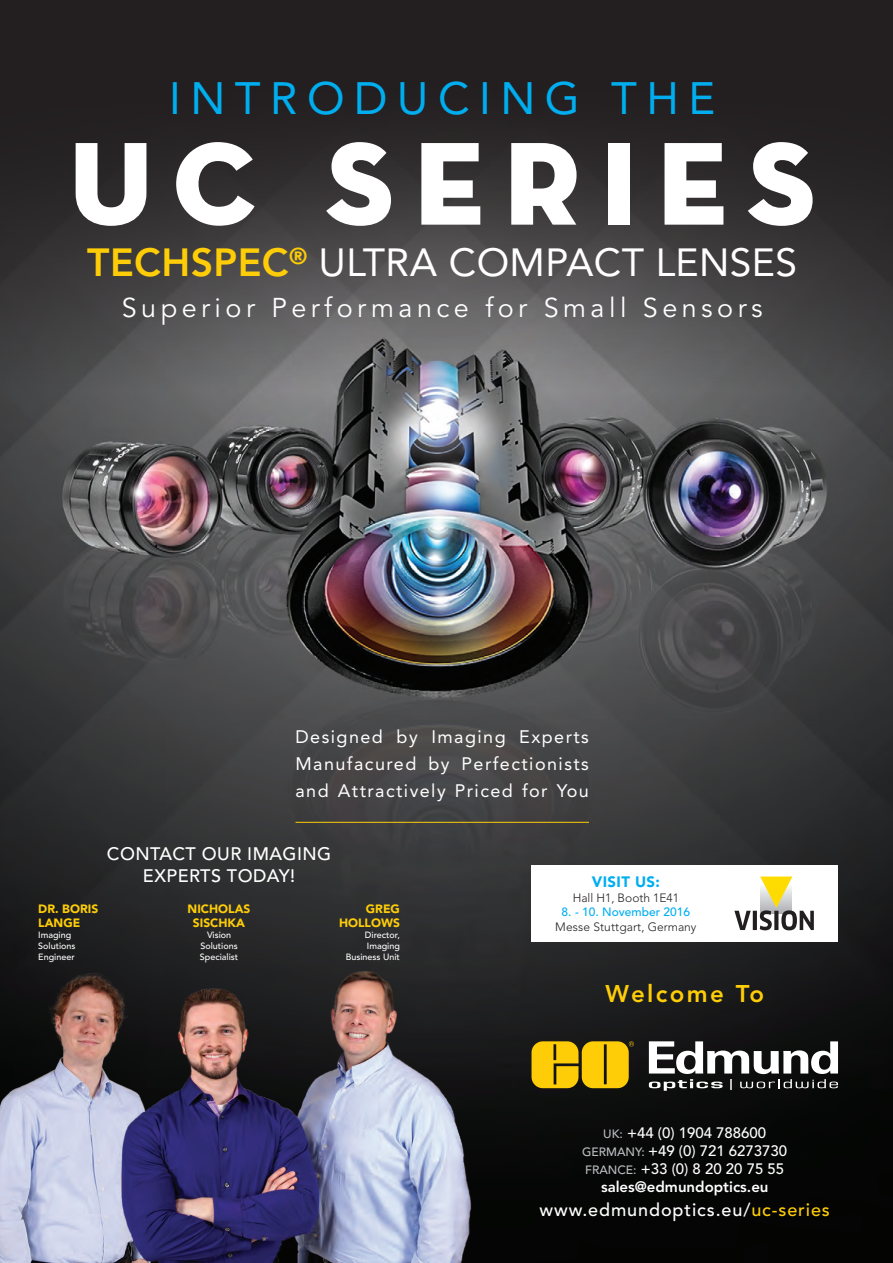
<style>
.page{position:relative;width:893px;height:1263px;background:#fff}
.page>*{position:absolute;margin:0;border:0;box-sizing:border-box;transform-origin:0 0}
.t1{font:120px "Neutra Disp Titling";letter-spacing:.17em;color:#fff}
.t2{font:45px "Avenir";letter-spacing:.21em;color:#00aeef}
.t3{font:39px "Avenir";letter-spacing:.01em;color:#fff}
.t4{font:27px "Avenir";letter-spacing:.165em;color:#fff}
.t5{font:800 24px "Avenir";letter-spacing:.1em;color:#fecd08}
.t6{font:18px/27px "Avenir";letter-spacing:.08em;color:#fff;text-align:justify}
.t7{font:500 18px/21.6px "Avenir";letter-spacing:.025em;color:#fff;text-align:center}
.t8{font:500 18px "Avenir";letter-spacing:.05em;color:#fff}
.t9{font:500 15px/18px "Avenir";color:#fff;text-align:center}
.t10{font:900 15px "Avenir";letter-spacing:.025em;color:#00aeef}
.t11{font:300 12px/14.4px "Avenir";color:#231f20;text-align:center}
.t12{font:900 12px/14.4px "Avenir";color:#fecd08}
.t13{font:500 9px/10.8px "Avenir";color:#fff}
.s1{font-weight:800;color:#fecd08}
.s2{font-weight:500;color:#00aeef}
.s3{font-size:12px;color:#bcbdc0}
.s4{font-weight:800}
.s5{color:#fecd08}
</style>
<div class="page">
<img style="left:0;top:393px;width:893px;height:870px">
<hr style="left:296px;top:822px;width:293px;height:1px;background:#fecd08">
<svg style="left:0;top:0;width:893px;height:393px;background:#3a3839"></svg>
<svg style="left:649px;top:1041px;width:189px;height:50px"></svg>
<svg style="left:531px;top:1041px;width:103px;height:47px;background:#d0a90a"></svg>
<img style="left:0;top:949px;width:487px;height:314px">
<div style="left:531px;top:865px;width:307px;height:77px;background:#fff"></div>
<svg style="left:734px;top:876px;width:80px;height:54px"></svg>
<svg style="left:888px;top:1258px;width:5px;height:5px"></svg>
<p class="t2" style="left:169px;top:73px;width:547px">INTRODUCING THE</p>
<p class="t1" style="left:69px;top:109px;width:748px">UC SERIES</p>
<p class="t3" style="left:87px;top:240px;width:711px"><span class="s1">TECHSPEC</span><sup>®</sup> ULTRA COMPACT LENSES</p>
<p class="t4" style="left:122px;top:292px;width:642px">Superior Performance for Small Sensors</p>
<p class="t6" style="left:296px;top:723px;width:295px">Designed by Imaging Experts Manufacured by Perfectionists and Attractively Priced for You</p>
<p class="t12" style="left:38px;top:901px;width:61px">DR. BORIS<br>LANGE</p>
<p class="t13" style="left:38px;top:930px;width:39px">Imaging<br>Solutions<br>Engineer</p>
<p class="t7" style="left:107px;top:844px;width:226px">CONTACT OUR IMAGING<br>EXPERTS TODAY!</p>
<p class="t12" style="left:188px;top:901px;width:64px;text-align:center">NICHOLAS<br>SISCHKA</p>
<p class="t13" style="left:200px;top:930px;width:40px;text-align:center">Vision<br>Solutions<br>Specialist</p>
<p class="t12" style="left:339px;top:901px;width:62px;text-align:right">GREG<br>HOLLOWS</p>
<p class="t13" style="left:346px;top:930px;width:56px;text-align:right">Director,<br>Imaging<br>Business Unit</p>
<p class="t10" style="left:592px;top:873px;width:70px">VISIT US:</p>
<p class="t11" style="left:573px;top:890px;width:108px">Hall H1, Booth 1E41</p>
<p class="t11" style="left:555px;top:905px;width:143px"><span class="s2">8. - 10. November 2016<br></span>Messe Stuttgart, Germany</p>
<p class="t5" style="left:606px;top:980px;width:160px">Welcome To</p>
<p class="t9" style="left:582px;top:1124px;width:207px"><span class="s3">UK:</span> +44 (0) 1904 788600<br><span class="s3">GERMANY:</span> +49 (0) 721 6273730<br><span class="s3">FRANCE:</span> +33 (0) 8 20 20 75 55 <span class="s4">sales@edmundoptics.eu</span></p>
<p class="t8" style="left:540px;top:1199px;width:292px">www.edmundoptics.eu/<span class="s5">uc-series</span></p>
</div>
